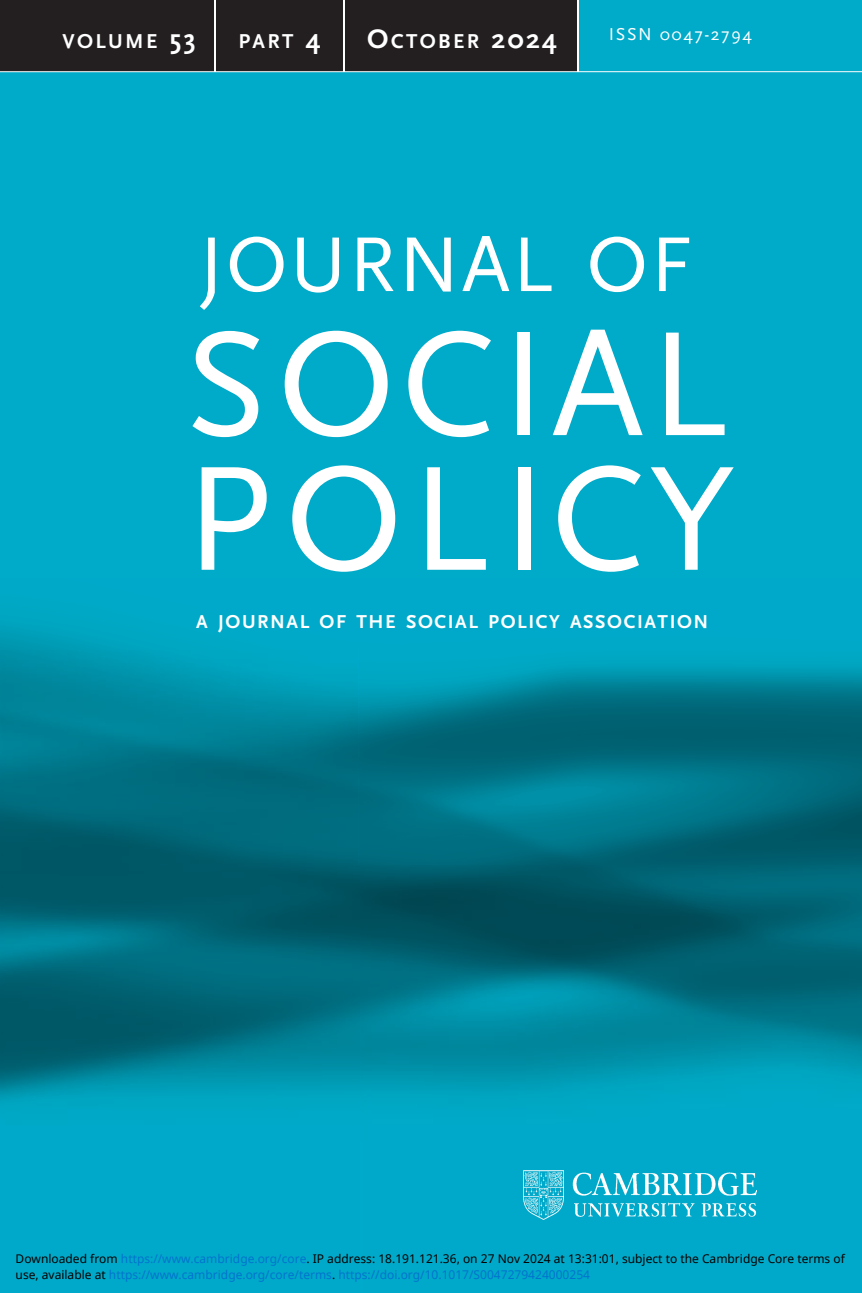
<style>
.page{position:relative;width:862px;height:1293px;background:#fff}
.page>*{position:absolute;margin:0;border:0;box-sizing:border-box;transform-origin:0 0}
.t1{font:155.2px/134.6px "Scala Sans";letter-spacing:.035em;color:#fff}
.t2{font:81px "Scala Sans";letter-spacing:.025em;color:#fff}
.t3{font:700 21px "Scala Sans";letter-spacing:.115em;color:#fff}
.t4{font:700 19.6px "Scala Sans";letter-spacing:.08em;color:#fff}
.t5{font:18px "Scala Sans";letter-spacing:.085em;color:#fff}
.t6{font:12px "Noto Sans";color:#000}
.t7{font:12px "Noto Sans";color:#0172cf}
.s1{font-size:28px}
.s2{color:#0172cf}
.s3{color:#000}
</style>
<div class="page">
<div style="left:0;top:73px;width:862px;height:1220px;background:#00aac9"></div>
<img style="left:0;top:622px;width:862px;height:598px">
<div style="left:0;top:0;width:862px;height:72px;background:#231f20"></div>
<div style="left:578px;top:0;width:284px;height:72px;background:#00aac9"></div>
<hr style="left:214px;top:0;width:1px;height:72px;background:#fff">
<hr style="left:343px;top:0;width:1px;height:72px;background:#fff">
<hr style="left:577px;top:0;width:1px;height:72px;background:#fff">
<hr style="left:0;top:71px;width:862px;height:1px;background:#fff">
<img style="left:524px;top:1170px;width:233px;height:49px">
<h3 class="t3" style="left:62px;top:30px;width:135px">VOLUME <span class="s1">53</span></h3>
<h3 class="t3" style="left:239px;top:30px;width:84px">PART <span class="s1">4</span></h3>
<h3 class="t3" style="left:367px;top:30px;width:191px"><span class="s1">O</span>CTOBER <span class="s1">2024</span></h3>
<h3 class="t5" style="left:609px;top:25px;width:144px">ISSN 0047-2794</h3>
<h2 class="t2" style="left:199px;top:221px;width:495px">JOURNAL OF</h2>
<h1 class="t1" style="left:185px;top:320px;width:552px">SOCIAL<br>POLICY</h1>
<h3 class="t4" style="left:196px;top:611px;width:513px">A JOURNAL OF THE SOCIAL POLICY ASSOCIATION</h3>
<p class="t6" style="left:16px;top:1250px;width:831px">Downloaded from <span class="s2">https://www.cambridge.org/core</span>. IP address: 18.191.121.36, on 27 Nov 2024 at 13:31:01, subject to the Cambridge Core terms of</p>
<p class="t7" style="left:16px;top:1266px;width:576px"><span class="s3">use, available at</span> https://www.cambridge.org/core/terms<span class="s3">.</span> https://doi.org/10.1017/S0047279424000254</p>
</div>
